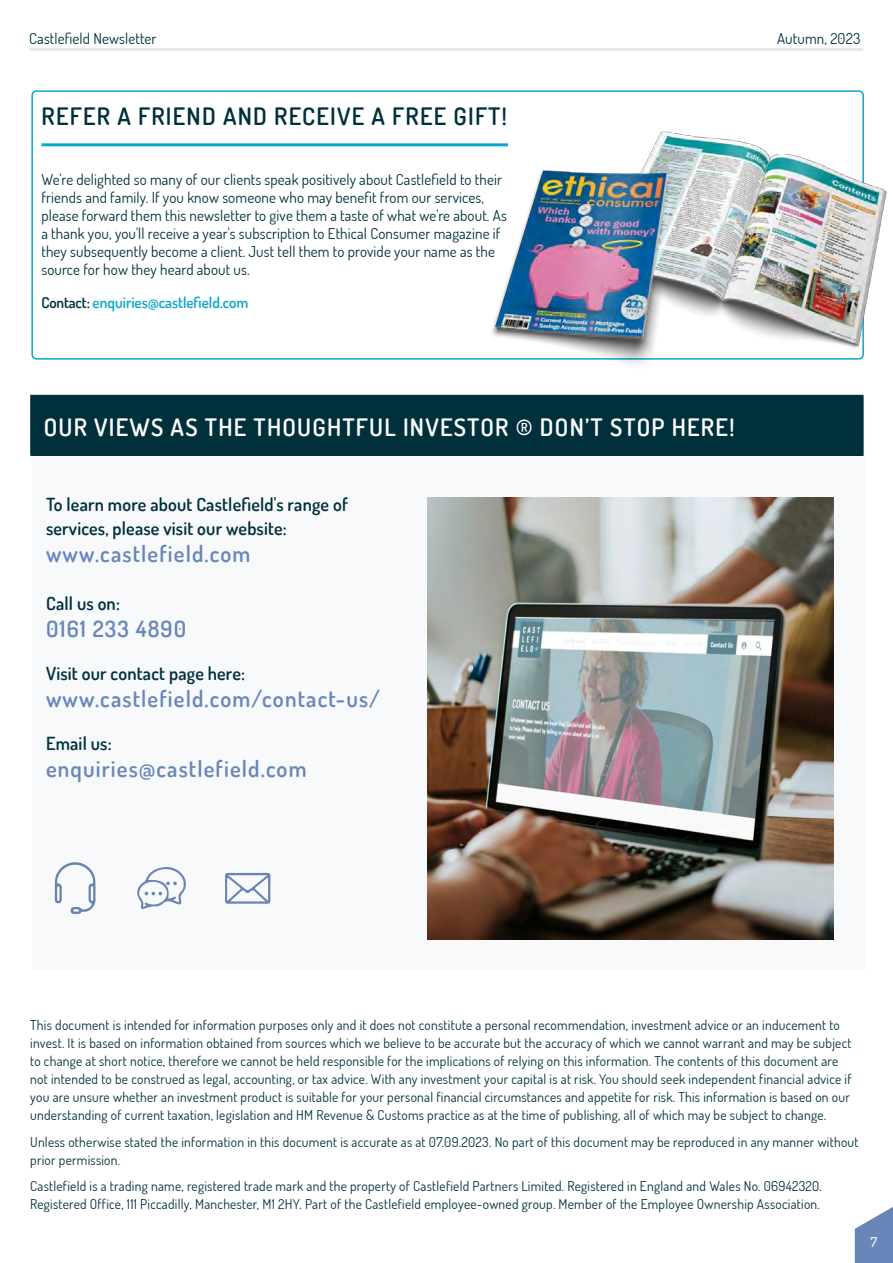
<style>
.page{position:relative;width:893px;height:1263px;background:#fff}
.page>*{position:absolute;margin:0;border:0;box-sizing:border-box;transform-origin:0 0}
.t1{font:600 24px "Dosis";letter-spacing:.05em;color:#fff}
.t2{font:600 24px "Dosis";letter-spacing:.05em;color:#00303b}
.t3{font:600 22.5px "Dosis";letter-spacing:.05em;color:#6986b8}
.t4{font:600 18px/24px "Dosis";letter-spacing:.01em;color:#00303b}
.t5{font:15px/18px "Dosis";letter-spacing:.01em;color:#00303b}
.t6{font:600 15px "Dosis";color:#09a6cd}
.t7{font:13.5px/18px "Dosis";letter-spacing:.02em;color:#00303b}
.t8{font:500 13.5px "Dosis";color:#fff}
.s1{color:#00303b}
</style>
<div class="page">
<svg style="left:855px;top:1207px;width:38px;height:56px"></svg>
<hr style="left:30px;top:48px;width:833px;height:3px;background:#e6eaeb">
<div style="left:32px;top:453px;width:833px;height:516px;background:#f8f9fb"></div>
<div style="left:31px;top:396px;width:832px;height:60px;background:#00303b"></div>
<hr style="left:30px;top:395px;width:834px;height:1px;background:#00303b">
<hr style="left:30px;top:396px;width:2px;height:60px;background:#00303b">
<hr style="left:862px;top:396px;width:2px;height:60px;background:#00303b">
<svg style="left:55px;top:862px;width:41px;height:51px"></svg>
<svg style="left:137px;top:867px;width:49px;height:42px"></svg>
<svg style="left:225px;top:873px;width:45px;height:31px"></svg>
<div style="left:31px;top:90px;width:833px;height:270px;border:2px solid #09a6cd;border-radius:4px"></div>
<hr style="left:41px;top:143px;width:467px;height:3px;background:#09a6cd">
<img style="left:471px;top:110px;width:416px;height:255px">
<img style="left:427px;top:498px;width:406px;height:442px">
<p class="t5" style="left:29px;top:29px;width:129px">Castlefield Newsletter</p>
<p class="t5" style="left:777px;top:29px;width:85px">Autumn, 2023</p>
<h1 class="t2" style="left:41px;top:101px;width:467px">REFER A FRIEND AND RECEIVE A FREE GIFT!</h1>
<p class="t5" style="left:41px;top:171px;width:467px">We're delighted so many of our clients speak positively about Castlefield to their friends and family. If you know someone who may benefit from our services, please forward them this newsletter to give them a taste of what we're about. As a thank you, you'll receive a year's subscription to Ethical Consumer magazine if they subsequently become a client. Just tell them to provide your name as the source for how they heard about us.</p>
<p class="t6" style="left:41px;top:292px;width:208px"><span class="s1">Contact:</span> enquiries@castlefield.com</p>
<h1 class="t1" style="left:44px;top:411px;width:692px">OUR VIEWS AS THE THOUGHTFUL INVESTOR ® DON’T STOP HERE!</h1>
<h3 class="t4" style="left:46px;top:492px;width:303px">To learn more about Castlefield's range of services, please visit our website:</h3>
<h2 class="t3" style="left:46px;top:539px;width:206px">www.castlefield.com</h2>
<h3 class="t4" style="left:46px;top:591px;width:75px">Call us on:</h3>
<h2 class="t3" style="left:46px;top:614px;width:142px">0161 233 4890</h2>
<h3 class="t4" style="left:46px;top:661px;width:200px">Visit our contact page here:</h3>
<h2 class="t3" style="left:46px;top:684px;width:336px">www.castlefield.com/contact-us/</h2>
<h3 class="t4" style="left:46px;top:731px;width:67px">Email us:</h3>
<h2 class="t3" style="left:46px;top:754px;width:262px">enquiries@castlefield.com</h2>
<p class="t7" style="left:30px;top:1016px;width:823px">This document is intended for information purposes only and it does not constitute a personal recommendation, investment advice or an inducement to invest. It is based on information obtained from sources which we believe to be accurate but the accuracy of which we cannot warrant and may be subject to change at short notice, therefore we cannot be held responsible for the implications of relying on this information. The contents of this document are not intended to be construed as legal, accounting, or tax advice. With any investment your capital is at risk. You should seek independent financial advice if you are unsure whether an investment product is suitable for your personal financial circumstances and appetite for risk. This information is based on our understanding of current taxation, legislation and HM Revenue &amp; Customs practice as at the time of publishing, all of which may be subject to change.</p>
<p class="t7" style="left:30px;top:1132px;width:830px">Unless otherwise stated the information in this document is accurate as at 07.09.2023. No part of this document may be reproduced in any manner without prior permission.</p>
<p class="t7" style="left:30px;top:1177px;width:793px">Castlefield is a trading name, registered trade mark and the property of Castlefield Partners Limited. Registered in England and Wales No. 06942320.<br>Registered Office, 111 Piccadilly, Manchester, M1 2HY. Part of the Castlefield employee-owned group. Member of the Employee Ownership Association.</p>
<p class="t8" style="left:871px;top:1232px;width:8px">7</p>
</div>
